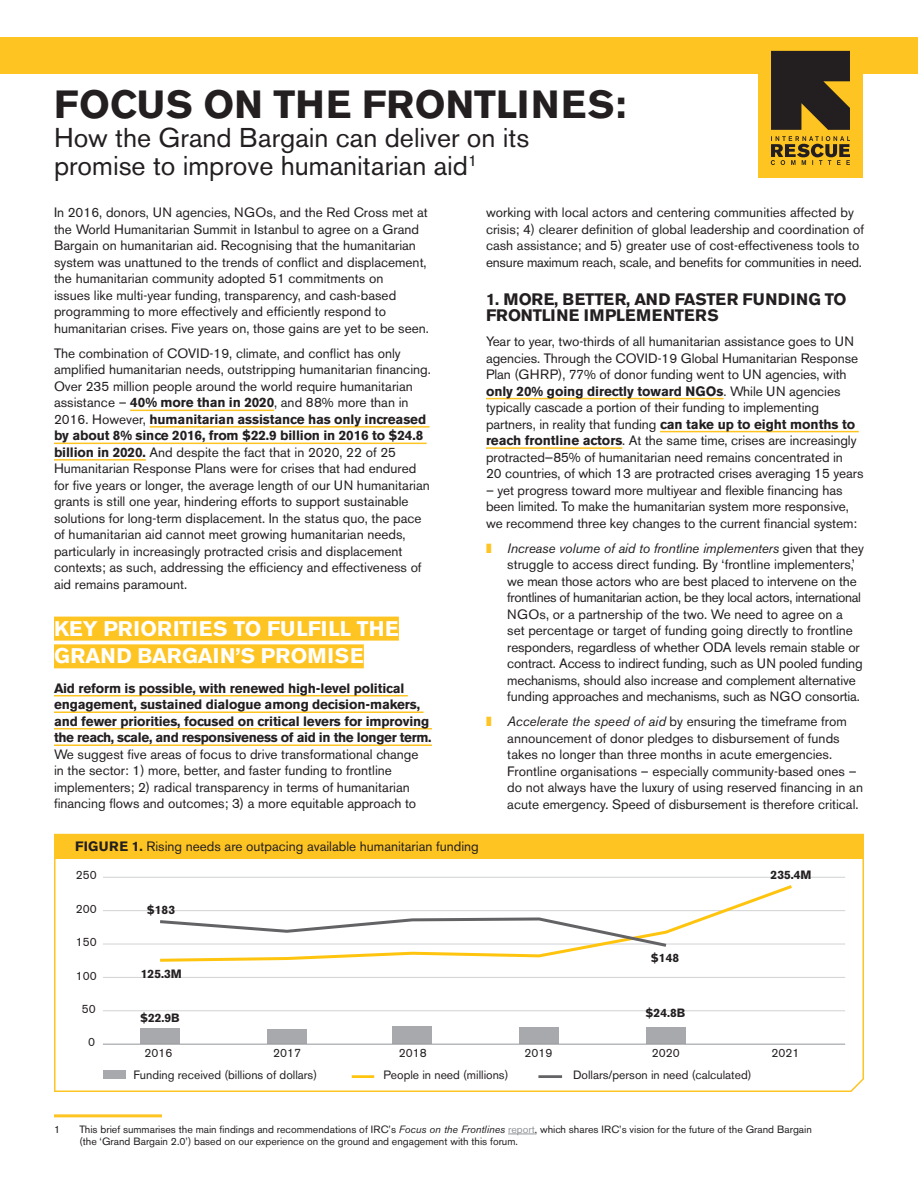
<style>
.page{position:relative;width:918px;height:1188px;background:#fff}
.page>*{position:absolute;margin:0;border:0;box-sizing:border-box;transform-origin:0 0}
.t1{font:700 39px "Akzidenz Grotesk BE";color:#231f20}
.t2{font:27px/28.5px "Akzidenz Grotesk BE";color:#231f20}
.Briefer_Head_1{font:700 21px "Akzidenz Grotesk BE";color:#fff}
.Header_2{font:700 16.5px/16.5px "Akzidenz Grotesk BE";letter-spacing:.01em;color:#231f20}
.Body{font:13.5px/16.5px "Akzidenz Grotesk BE";color:#231f20}
.Bullets_And_Numbered{font:13.5px/16.5px "Akzidenz Grotesk BE";color:#231f20}
.t3{font:12px "Akzidenz Grotesk BE";color:#231f20}
.t4{font:700 12px "Akzidenz Grotesk BE";color:#231f20}
.Footnote{font:10.5px/12.6px "Akzidenz Grotesk BE";color:#231f20}
.s1{font-weight:700}
.s2{color:#fec422}
.s3{font-style:italic}
.s4{color:#939598}
</style>
<div class="page">
<div style="left:0;top:37px;width:918px;height:37px;background:#fec422"></div>
<div style="left:758px;top:38px;width:105px;height:140px;background:#fec422"></div>
<svg style="left:771px;top:51px;width:79px;height:79px;background:#3c3220"></svg>
<svg style="left:771px;top:136px;width:79px;height:29px"></svg>
<hr style="left:54px;top:1114px;width:108px;height:3px;background:#fec422">
<svg style="left:508px;top:1134px;width:27px;height:1px"></svg>
<hr style="left:130px;top:410px;width:144px;height:1px;background:#fec422">
<hr style="left:150px;top:426px;width:280px;height:2px;background:#fec422">
<hr style="left:54px;top:443px;width:373px;height:1px;background:#fec422">
<hr style="left:54px;top:459px;width:92px;height:2px;background:#fec422">
<div style="left:54px;top:617px;width:345px;height:24px;background:#fec422"></div>
<div style="left:54px;top:644px;width:310px;height:24px;background:#fec422"></div>
<hr style="left:54px;top:695px;width:354px;height:1px;background:#fec422">
<hr style="left:54px;top:711px;width:370px;height:2px;background:#fec422">
<hr style="left:54px;top:728px;width:378px;height:1px;background:#fec422">
<hr style="left:54px;top:744px;width:378px;height:2px;background:#fec422">
<hr style="left:486px;top:398px;width:238px;height:1px;background:#fec422">
<hr style="left:660px;top:431px;width:199px;height:1px;background:#fec422">
<hr style="left:486px;top:447px;width:136px;height:2px;background:#fec422">
<svg style="left:54px;top:858px;width:810px;height:234px"></svg>
<div style="left:54px;top:834px;width:810px;height:24px;background:#fec422"></div>
<hr style="left:103px;top:1010px;width:742px;height:1px;background:#d1d2d4">
<hr style="left:103px;top:977px;width:742px;height:1px;background:#d1d2d4">
<hr style="left:103px;top:944px;width:742px;height:1px;background:#d1d2d4">
<hr style="left:103px;top:910px;width:742px;height:1px;background:#d1d2d4">
<hr style="left:103px;top:877px;width:742px;height:1px;background:#d1d2d4">
<div style="left:140px;top:1028px;width:40px;height:16px;background:#a8a9ad"></div>
<div style="left:267px;top:1029px;width:40px;height:15px;background:#a8a9ad"></div>
<div style="left:646px;top:1027px;width:40px;height:17px;background:#a8a9ad"></div>
<div style="left:393px;top:1027px;width:39px;height:17px;background:#a8a9ad"></div>
<div style="left:519px;top:1027px;width:40px;height:17px;background:#a8a9ad"></div>
<svg style="left:157px;top:883px;width:638px;height:80px"></svg>
<svg style="left:157px;top:916px;width:513px;height:33px"></svg>
<div style="left:103px;top:1070px;width:22px;height:9px;background:#a8a9ad"></div>
<hr style="left:352px;top:1075px;width:22px;height:3px;background:#fec40e">
<hr style="left:538px;top:1075px;width:24px;height:3px;background:#636366">
<hr style="left:103px;top:1044px;width:742px;height:1px;background:#939598">
<p class="t1" style="left:54px;top:82px;width:574px">FOCUS ON THE FRONTLINES:</p>
<p class="t2" style="left:54px;top:123px;width:477px">How the Grand Bargain can deliver on its promise to improve humanitarian aid<sup>1</sup></p>
<p class="Body" style="left:54px;top:204px;width:376px">In 2016, donors, UN agencies, NGOs, and the Red Cross met at the World Humanitarian Summit in Istanbul to agree on a Grand Bargain on humanitarian aid. Recognising that the humanitarian system was unattuned to the trends of conflict and displacement, the humanitarian community adopted 51 commitments on<br>issues like multi-year funding, transparency, and cash-based programming to more effectively and efficiently respond to humanitarian crises. Five years on, those gains are yet to be seen.</p>
<p class="Body" style="left:54px;top:345px;width:378px">The combination of COVID-19, climate, and conflict has only amplified humanitarian needs, outstripping humanitarian financing.<br>Over 235 million people around the world require humanitarian assistance – <span class="s1">40% more than in 2020</span>, and 88% more than in 2016. However, <span class="s1">humanitarian assistance has only increased by about 8% since 2016, from $22.9 billion in 2016 to $24.8 billion in 2020.</span> And despite the fact that in 2020, 22 of 25<br>Humanitarian Response Plans were for crises that had endured for five years or longer, the average length of our UN humanitarian grants is still one year, hindering efforts to support sustainable solutions for long-term displacement. In the status quo, the pace of humanitarian aid cannot meet growing humanitarian needs, particularly in increasingly protracted crisis and displacement contexts; as such, addressing the efficiency and effectiveness of aid remains paramount.</p>
<p class="Briefer_Head_1" style="left:54px;top:616px;width:346px">KEY PRIORITIES TO FULFILL THE</p>
<p class="Briefer_Head_1" style="left:54px;top:644px;width:311px">GRAND BARGAIN’S PROMISE</p>
<p class="Body" style="left:54px;top:680px;width:379px"><span class="s1">Aid reform is possible, with renewed high-level political engagement, sustained dialogue among decision-makers, and fewer priorities, focused on critical levers for improving the reach, scale, and responsiveness of aid in the longer term.<br></span>We suggest five areas of focus to drive transformational change in the sector: 1) more, better, and faster funding to frontline implementers; 2) radical transparency in terms of humanitarian financing flows and outcomes; 3) a more equitable approach to</p>
<p class="Body" style="left:486px;top:204px;width:379px">working with local actors and centering communities affected by crisis; 4) clearer definition of global leadership and coordination of cash assistance; and 5) greater use of cost-effectiveness tools to ensure maximum reach, scale, and benefits for communities in need.</p>
<p class="Header_2" style="left:486px;top:291px;width:362px">1. MORE, BETTER, AND FASTER FUNDING TO<br>FRONTLINE IMPLEMENTERS</p>
<p class="Body" style="left:486px;top:333px;width:379px">Year to year, two-thirds of all humanitarian assistance goes to UN agencies. Through the COVID-19 Global Humanitarian Response Plan (GHRP), 77% of donor funding went to UN agencies, with <span class="s1">only 20% going directly toward NGOs</span>. While UN agencies typically cascade a portion of their funding to implementing partners, in reality that funding <span class="s1">can take up to eight months to reach frontline actors</span>. At the same time, crises are increasingly protracted—85% of humanitarian need remains concentrated in<br>20 countries, of which 13 are protracted crises averaging 15 years</p>
<p class="Body" style="left:486px;top:482px;width:373px">– yet progress toward more multiyear and flexible financing has been limited. To make the humanitarian system more responsive, we recommend three key changes to the current financial system:</p>
<p class="Bullets_And_Numbered" style="left:507px;top:540px;width:358px;text-indent:-21px"><span class="s2">❚</span> <span class="s3">Increase volume of aid to frontline implementers</span> given that they struggle to access direct funding. By ‘frontline implementers,’ we mean those actors who are best placed to intervene on the frontlines of humanitarian action, be they local actors, international NGOs, or a partnership of the two. We need to agree on a<br>set percentage or target of funding going directly to frontline responders, regardless of whether ODA levels remain stable or contract. Access to indirect funding, such as UN pooled funding mechanisms, should also increase and complement alternative funding approaches and mechanisms, such as NGO consortia.</p>
<p class="Bullets_And_Numbered" style="left:507px;top:713px;width:357px;text-indent:-21px"><span class="s2">❚</span> <span class="s3">Accelerate the speed of aid</span> by ensuring the timeframe from announcement of donor pledges to disbursement of funds takes no longer than three months in acute emergencies.<br>Frontline organisations – especially community-based ones – do not always have the luxury of using reserved financing in an acute emergency. Speed of disbursement is therefore critical.</p>
<p class="Body" style="left:75px;top:838px;width:405px"><span class="s1">FIGURE 1.</span> Rising needs are outpacing available humanitarian funding</p>
<p class="t3" style="left:76px;top:868px;width:22px">250</p>
<p class="t3" style="left:76px;top:902px;width:22px">200</p>
<p class="t3" style="left:76px;top:935px;width:22px">150</p>
<p class="t3" style="left:76px;top:968px;width:22px">100</p>
<p class="t3" style="left:82px;top:1002px;width:15px">50</p>
<p class="t3" style="left:88px;top:1035px;width:8px">0</p>
<p class="t4" style="left:147px;top:903px;width:30px">$183</p>
<p class="t4" style="left:141px;top:967px;width:42px">125.3M</p>
<p class="t4" style="left:140px;top:1011px;width:41px">$22.9B</p>
<p class="t4" style="left:651px;top:951px;width:30px">$148</p>
<p class="t4" style="left:646px;top:1006px;width:41px">$24.8B</p>
<p class="t4" style="left:771px;top:868px;width:42px">235.4M</p>
<p class="t3" style="left:144px;top:1046px;width:29px">2016</p>
<p class="t3" style="left:273px;top:1046px;width:29px">2017</p>
<p class="t3" style="left:399px;top:1046px;width:29px">2018</p>
<p class="t3" style="left:525px;top:1046px;width:29px">2019</p>
<p class="t3" style="left:652px;top:1046px;width:29px">2020</p>
<p class="t3" style="left:772px;top:1046px;width:29px">2021</p>
<p class="t3" style="left:133px;top:1068px;width:185px">Funding received (billions of dollars)</p>
<p class="t3" style="left:383px;top:1068px;width:127px">People in need (millions)</p>
<p class="t3" style="left:573px;top:1068px;width:180px">Dollars/person in need (calculated)</p>
<p class="Footnote" style="left:54px;top:1123px;width:8px">1</p>
<p class="Footnote" style="left:80px;top:1123px;width:734px">This brief summarises the main findings and recommendations of IRC’s <span class="s3">Focus on the Frontlines</span> <span class="s4">report</span>, which shares IRC’s vision for the future of the Grand Bargain (the ‘Grand Bargain 2.0’) based on our experience on the ground and engagement with this forum.</p>
</div>
